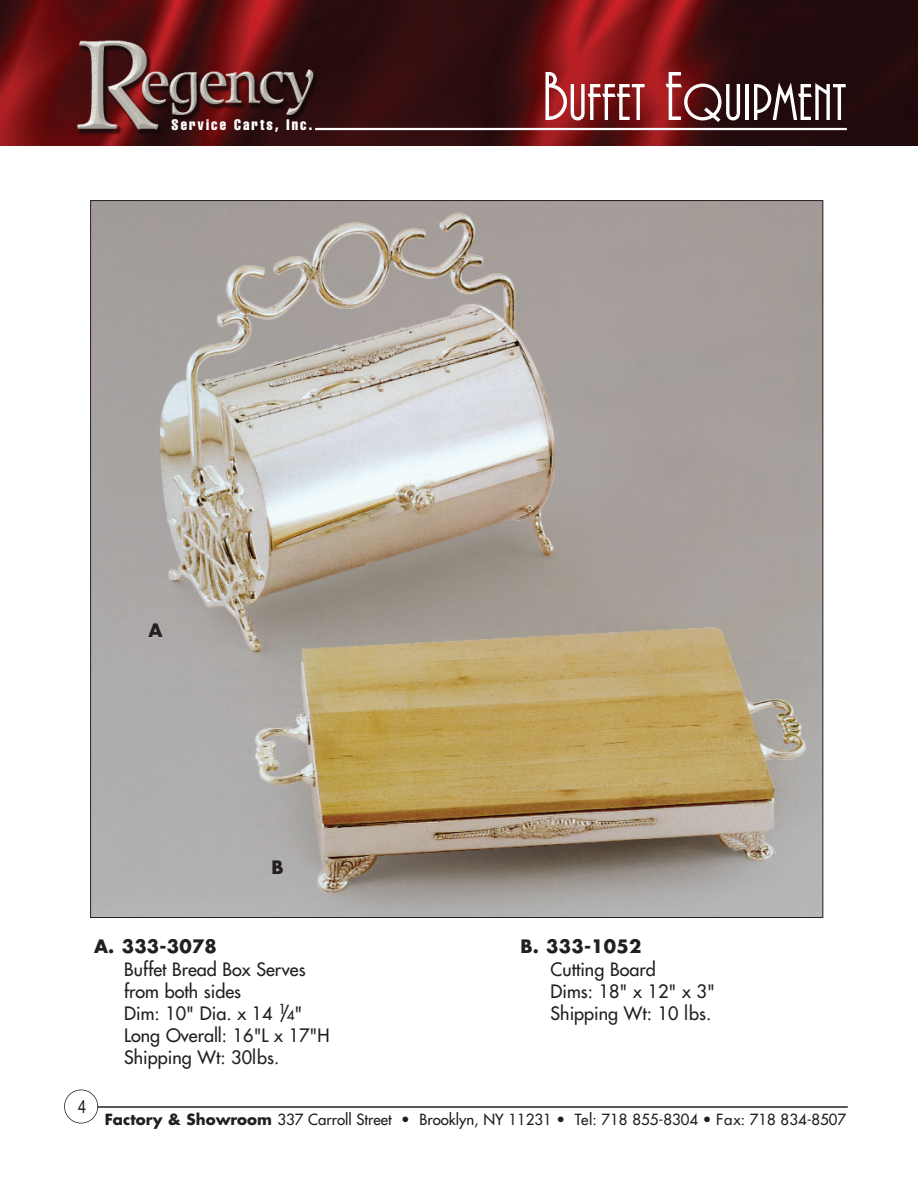
<style>
.page{position:relative;width:918px;height:1188px;background:#fff}
.page>*{position:absolute;margin:0;border:0;box-sizing:border-box;transform-origin:0 0}
.t1{font:72px "Plaza SCD";color:#fff}
.t2{font:18px/21.9px "Futura";color:#231f20}
.t3{font:700 18px "Futura";letter-spacing:.015em;color:#231f20}
.t4{font:18px "Arial Narrow";color:#231f20}
.t5{font:15px "Futura";color:#231f20}
.t6{font:extra-condensed 15px "Helvetica";letter-spacing:.14em;color:#fff}
.s1{font-size:13.5px}
.s2{font-weight:700}
</style>
<div class="page">
<img style="left:0;top:0;width:918px;height:146px">
<img style="left:92px;top:202px;width:729px;height:714px">
<hr style="left:315px;top:128px;width:532px;height:2px;background:#fff">
<hr style="left:98px;top:1106px;width:750px;height:2px;background:#231f20">
<div style="left:64px;top:1090px;width:34px;height:34px;border:2px solid #231f20;border-radius:50%"></div>
<p class="t6" style="left:172px;top:120px;width:142px">Service Carts, Inc.</p>
<h1 class="t1" style="left:542px;top:53px;width:306px">Buffet Equipment</h1>
<p class="t3" style="left:148px;top:622px;width:16px">A</p>
<p class="t3" style="left:271px;top:859px;width:14px">B</p>
<p class="t3" style="left:94px;top:938px;width:124px">A. 333-3078</p>
<p class="t2" style="left:124px;top:960px;width:207px">Buffet Bread Box Serves from both sides<br>Dim: 10" Dia. x 14 <sup>1</sup>/<span class="s1">4</span>"<br>Long Overall: 16"L x 17"H<br>Shipping Wt: 30lbs.</p>
<p class="t3" style="left:520px;top:938px;width:123px">B. 333-1052</p>
<p class="t2" style="left:551px;top:960px;width:166px">Cutting Board<br>Dims: 18" x 12" x 3"<br>Shipping Wt: 10 lbs.</p>
<p class="t4" style="left:78px;top:1100px;width:10px">4</p>
<p class="t5" style="left:105px;top:1111px;width:743px"><span class="s2">Factory &amp; Showroom</span> 337 Carroll Street • Brooklyn, NY 11231 • Tel: 718 855-8304 • Fax: 718 834-8507</p>
</div>
